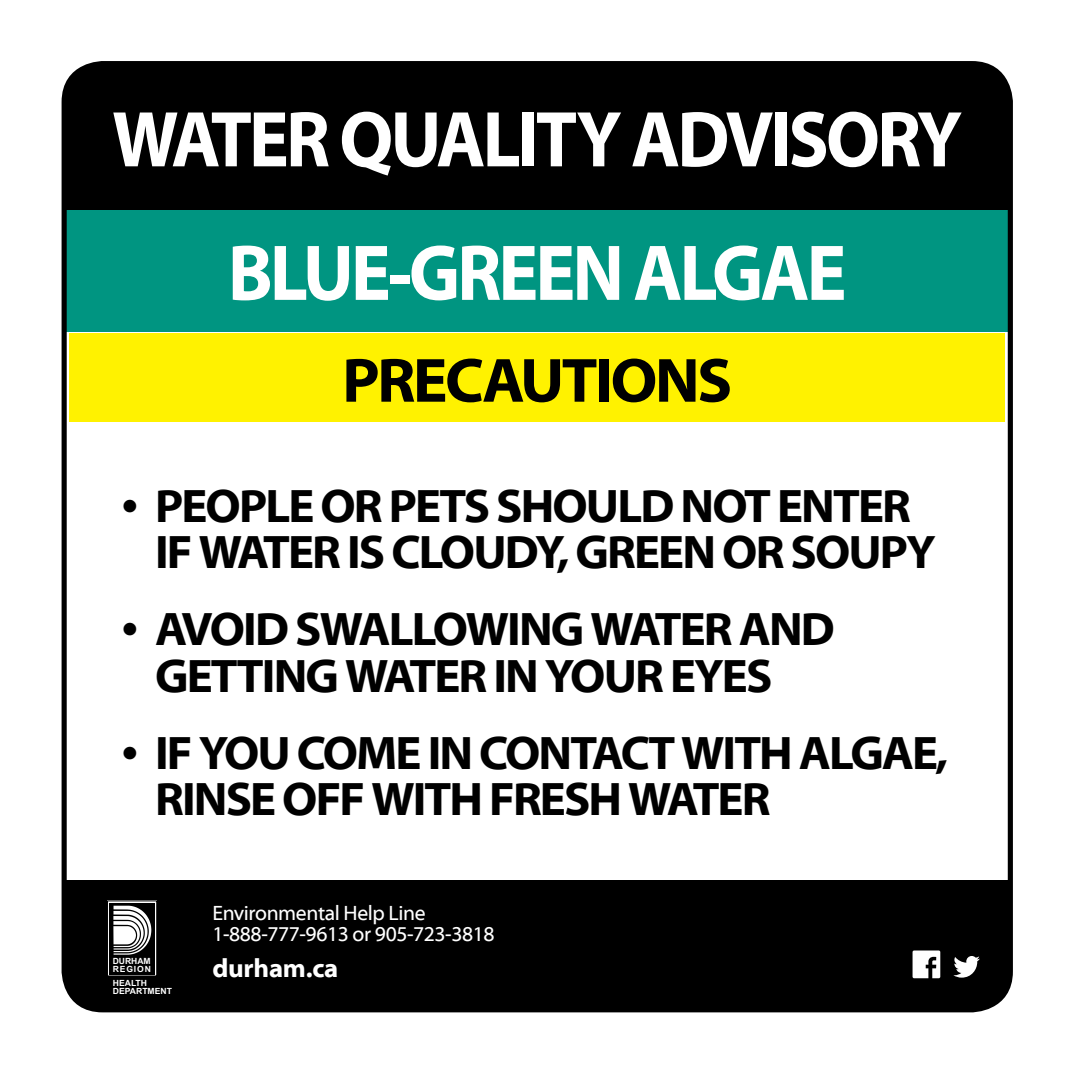
<style>
.page{position:relative;width:1071px;height:1071px;background:#fff}
.page>*{position:absolute;margin:0;border:0;box-sizing:border-box;transform-origin:0 0}
.t1{font:700 79.8px "Myriad Web Pro";letter-spacing:-.04em;color:#fff;scale:.91 1}
.t2{font:700 63px "Myriad Web Pro";letter-spacing:-.04em;color:#000}
.t3{font:700 47.43px/46.2px "Myriad Web Pro";letter-spacing:-.04em;color:#000}
.t4{font:700 26.25px "Myriad Web Pro";letter-spacing:-.01em;color:#fff}
.t5{font:21px/21px "Myriad Web Pro";letter-spacing:-.02em;color:#fff}
.t6{font:700 8.58px/8.6px "Arial";color:#fff}
.t7{font:700 8.58px/7.9px "Arial";letter-spacing:.05em;color:#fff}
</style>
<div class="page">
<div style="left:64px;top:210px;width:946px;height:122px;background:#009581"></div>
<div style="left:64px;top:64px;width:946px;height:146px;background:#000"></div>
<div style="left:64px;top:880px;width:946px;height:130px;background:#000"></div>
<div style="left:62px;top:61px;width:951px;height:951px;border:5px solid #000;border-radius:39px"></div>
<div style="left:69px;top:333px;width:936px;height:89px;background:#fff200"></div>
<div style="left:107px;top:901px;width:50px;height:75px;border:1px solid #000"></div>
<div style="left:109px;top:903px;width:46px;height:72px;background:#000"></div>
<svg style="left:113px;top:906px;width:38px;height:49px"></svg>
<svg style="left:913px;top:951px;width:27px;height:27px"></svg>
<svg style="left:953px;top:956px;width:27px;height:22px"></svg>
<h1 class="t1" style="left:112px;top:96px;width:936px">WATER QUALITY ADVISORY</h1>
<h1 class="t1" style="left:228px;top:229px;width:681px">BLUE-GREEN ALGAE</h1>
<h1 class="t2" style="left:342px;top:346px;width:392px">PRECAUTIONS</h1>
<p class="t3" style="left:155px;top:484px;width:782px;text-indent:-33px">• PEOPLE OR PETS SHOULD NOT ENTER<br>IF WATER IS CLOUDY, GREEN OR SOUPY</p>
<p class="t3" style="left:155px;top:607px;width:681px;text-indent:-33px">• AVOID SWALLOWING WATER AND<br>GETTING WATER IN YOUR EYES</p>
<p class="t3" style="left:155px;top:731px;width:795px;text-indent:-33px">• IF YOU COME IN CONTACT WITH ALGAE,<br>RINSE OFF WITH FRESH WATER</p>
<p class="t7" style="left:113px;top:957px;width:40px">DURHAM<br>REGION</p>
<p class="t6" style="left:113px;top:978px;width:61px">HEALTH<br>DEPARTMENT</p>
<p class="t5" style="left:212px;top:903px;width:284px">Environmental Help Line<br>1-888-777-9613 or 905-723-3818</p>
<p class="t4" style="left:212px;top:954px;width:128px">durham.ca</p>
</div>
